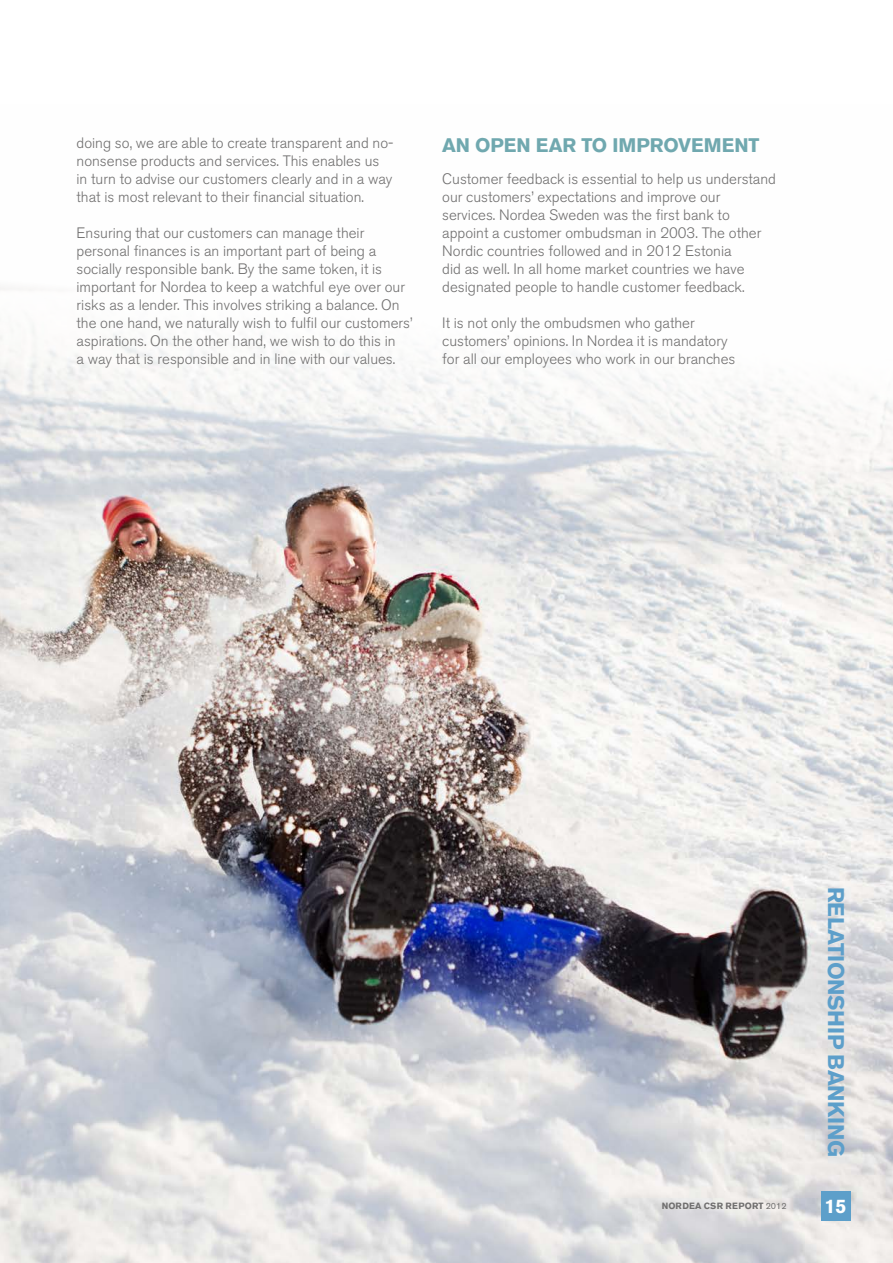
<style>
.page{position:relative;width:893px;height:1263px;background:#fff}
.page>*{position:absolute;margin:0;border:0;box-sizing:border-box;transform-origin:0 0}
.t1{font:700 22.5px "Akzidenz Grotesk Nordea";letter-spacing:-.015em;color:#5d9fca}
.t2{font:700 19.5px "Akzidenz Grotesk Nordea";color:#70a8af}
.t3{font:700 19.5px "Akzidenz Grotesk Nordea";color:#fff}
.t4{font:300 15px/18px "Akzidenz Grotesk Nordea";color:#706f6f}
.t5{font:700 9px "Akzidenz Grotesk Nordea";letter-spacing:.02em;color:#706f6f}
.s1{font-weight:400}
</style>
<div class="page">
<img style="left:0;top:287px;width:893px;height:976px">
<div style="left:821px;top:1191px;width:29px;height:29px;background:#5d9fca"></div>
<p class="t4" style="left:77px;top:135px;width:318px">doing so, we are able to create transparent and no&shy;nonsense products and services. This enables us in turn to advise our customers clearly and in a way that is most relevant to their financial situation.</p>
<p class="t4" style="left:77px;top:225px;width:338px">Ensuring that our customers can manage their personal finances is an important part of being a socially responsible bank. By the same token, it is important for Nordea to keep a watchful eye over our risks as a lender. This involves striking a balance. On the one hand, we naturally wish to fulfil our customers’ aspirations. On the other hand, we wish to do this in<br>a way that is responsible and in line with our values.</p>
<h2 class="t2" style="left:442px;top:134px;width:319px">AN OPEN EAR TO IMPROVEMENT</h2>
<p class="t4" style="left:442px;top:171px;width:335px">Customer feedback is essential to help us understand our customers’ expectations and improve our services. Nordea Sweden was the first bank to appoint a customer ombudsman in 2003. The other Nordic countries followed and in 2012 Estonia<br>did as well. In all home market countries we have designated people to handle customer feedback.</p>
<p class="t4" style="left:442px;top:315px;width:295px">It is not only the ombudsmen who gather customers’ opinions. In Nordea it is mandatory for all our employees who work in our branches</p>
<h1 class="t1" style="left:849px;top:887px;width:271px;rotate:90deg">Relationship banking</h1>
<p class="t5" style="left:662px;top:1200px;width:126px">NORDEA CSR REPORT <span class="s1">2012</span></p>
<h2 class="t3" style="left:825px;top:1195px;width:23px">15</h2>
</div>
